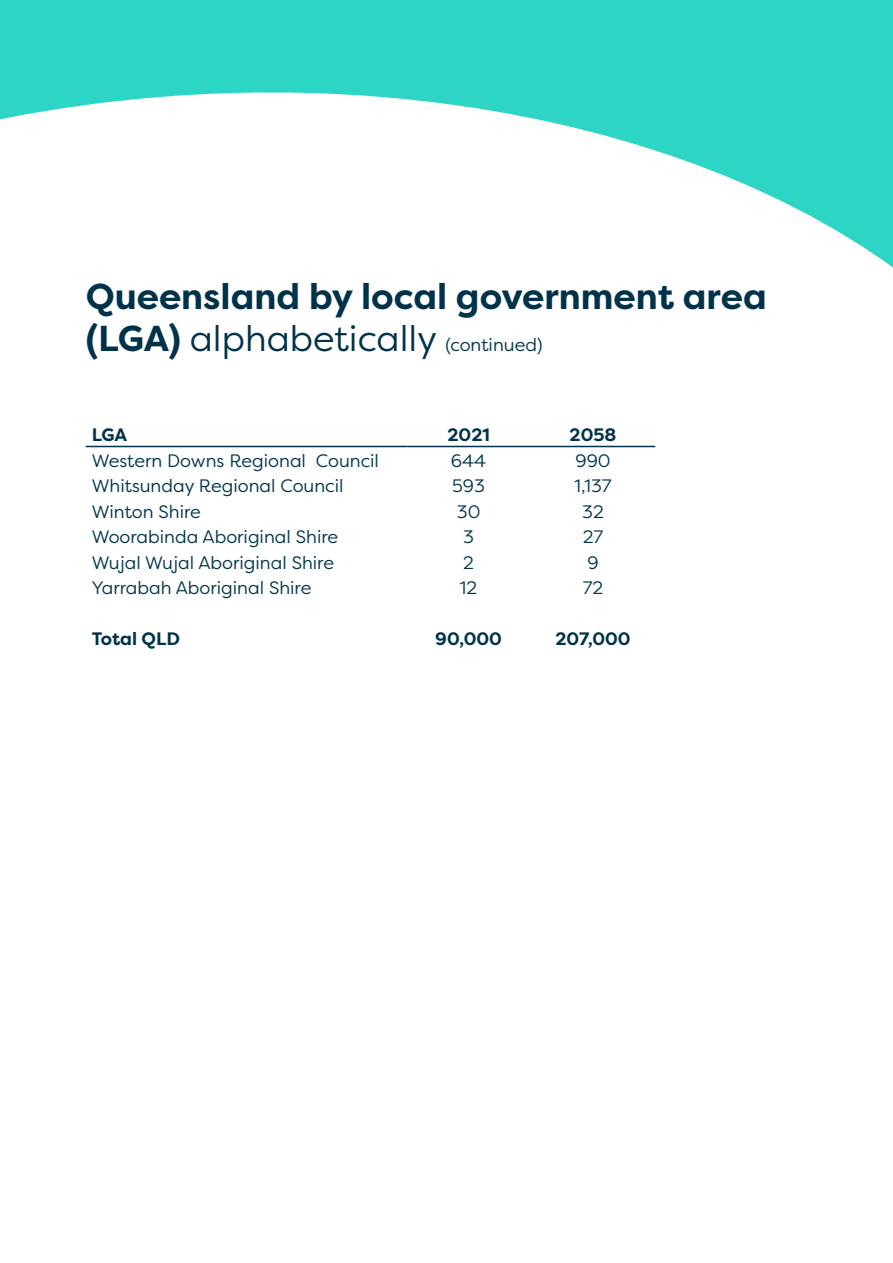
<style>
.page{position:relative;width:893px;height:1263px;background:#fff}
.page>*{position:absolute;margin:0;border:0;box-sizing:border-box;transform-origin:0 0}
.t1{font:700 36px/42px "Filson Pro";color:#00334a}
.t2{font:18px "Filson Pro";color:#00334a}
.t3{font:700 18px "Filson Pro";color:#00334a}
.s1{font-weight:400}
.s2{font-weight:400;font-size:18px}
</style>
<div class="page">
<svg style="left:0;top:0;width:893px;height:268px"></svg>
<svg style="left:86px;top:445px;width:569px;height:3px"></svg>
<hr style="left:86px;top:446px;width:320px;height:1px;background:#00334a">
<hr style="left:406px;top:446px;width:125px;height:1px;background:#00334a">
<hr style="left:531px;top:446px;width:124px;height:1px;background:#00334a">
<h1 class="t1" style="left:86px;top:275px;width:682px">Queensland by local government area (LGA) <span class="s1">alphabetically</span> <span class="s2">(continued)</span></h1>
<p class="t3" style="left:92px;top:423px;width:37px">LGA</p>
<p class="t3" style="left:447px;top:423px;width:44px">2021</p>
<p class="t3" style="left:570px;top:423px;width:48px">2058</p>
<p class="t2" style="left:92px;top:449px;width:289px">Western Downs Regional Council</p>
<p class="t2" style="left:451px;top:449px;width:37px">644</p>
<p class="t2" style="left:575px;top:449px;width:37px">990</p>
<p class="t2" style="left:92px;top:474px;width:253px">Whitsunday Regional Council</p>
<p class="t2" style="left:452px;top:474px;width:34px">593</p>
<p class="t2" style="left:574px;top:474px;width:38px">1,137</p>
<p class="t2" style="left:92px;top:500px;width:111px">Winton Shire</p>
<p class="t2" style="left:457px;top:500px;width:25px">30</p>
<p class="t2" style="left:582px;top:500px;width:23px">32</p>
<p class="t2" style="left:92px;top:525px;width:248px">Woorabinda Aboriginal Shire</p>
<p class="t2" style="left:463px;top:525px;width:12px">3</p>
<p class="t2" style="left:583px;top:525px;width:22px">27</p>
<p class="t2" style="left:92px;top:551px;width:244px">Wujal Wujal Aboriginal Shire</p>
<p class="t2" style="left:463px;top:551px;width:12px">2</p>
<p class="t2" style="left:587px;top:551px;width:13px">9</p>
<p class="t2" style="left:92px;top:576px;width:221px">Yarrabah Aboriginal Shire</p>
<p class="t2" style="left:460px;top:576px;width:19px">12</p>
<p class="t2" style="left:583px;top:576px;width:22px">72</p>
<p class="t3" style="left:92px;top:628px;width:90px">Total QLD</p>
<p class="t3" style="left:435px;top:628px;width:68px">90,000</p>
<p class="t3" style="left:555px;top:628px;width:77px">207,000</p>
</div>
